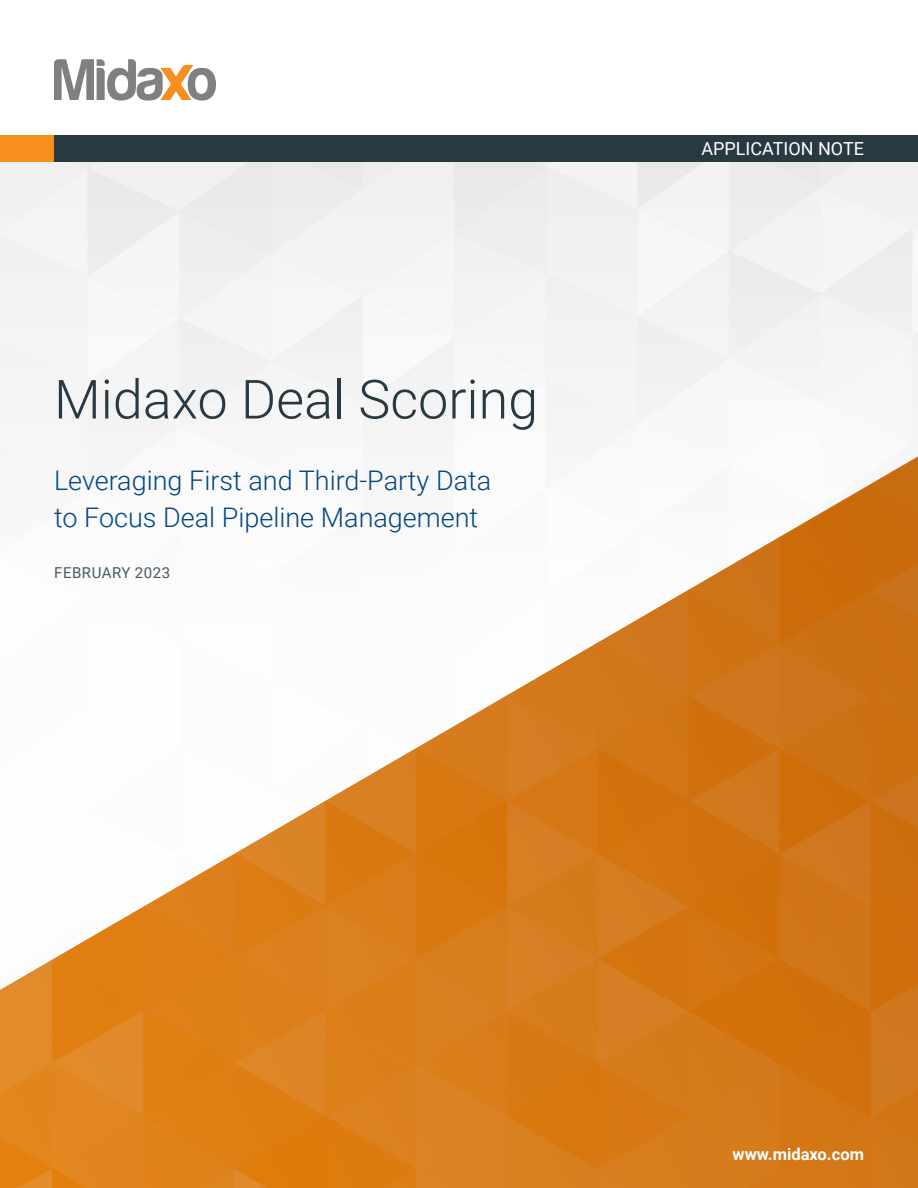
<style>
.page{position:relative;width:918px;height:1188px;background:#fff}
.page>*{position:absolute;margin:0;border:0;box-sizing:border-box;transform-origin:0 0}
.t1{font:300 54px "Roboto";color:#293942}
.t2{font:300 27px/37.5px "Roboto";color:#034682}
.t3{font:18px "Roboto";color:#fff}
.t4{font:700 16.5px "Roboto";color:#fff}
.t5{font:15px "Roboto";letter-spacing:.035em;color:#485862}
</style>
<div class="page">
<img style="left:0;top:456px;width:918px;height:732px">
<div style="left:0;top:135px;width:64px;height:27px;background:#f78f1e"></div>
<div style="left:54px;top:135px;width:864px;height:27px;background:#293942"></div>
<svg style="left:54px;top:59px;width:162px;height:42px"></svg>
<h1 class="t1" style="left:54px;top:361px;width:486px">Midaxo Deal Scoring</h1>
<p class="t2" style="left:54px;top:460px;width:439px">Leveraging First and Third-Party Data to Focus Deal Pipeline Management</p>
<p class="t5" style="left:54px;top:562px;width:117px">FEBRUARY 2023</p>
<p class="t3" style="left:701px;top:136px;width:164px">APPLICATION NOTE</p>
<p class="t4" style="left:733px;top:1142px;width:133px">www.midaxo.com</p>
</div>
